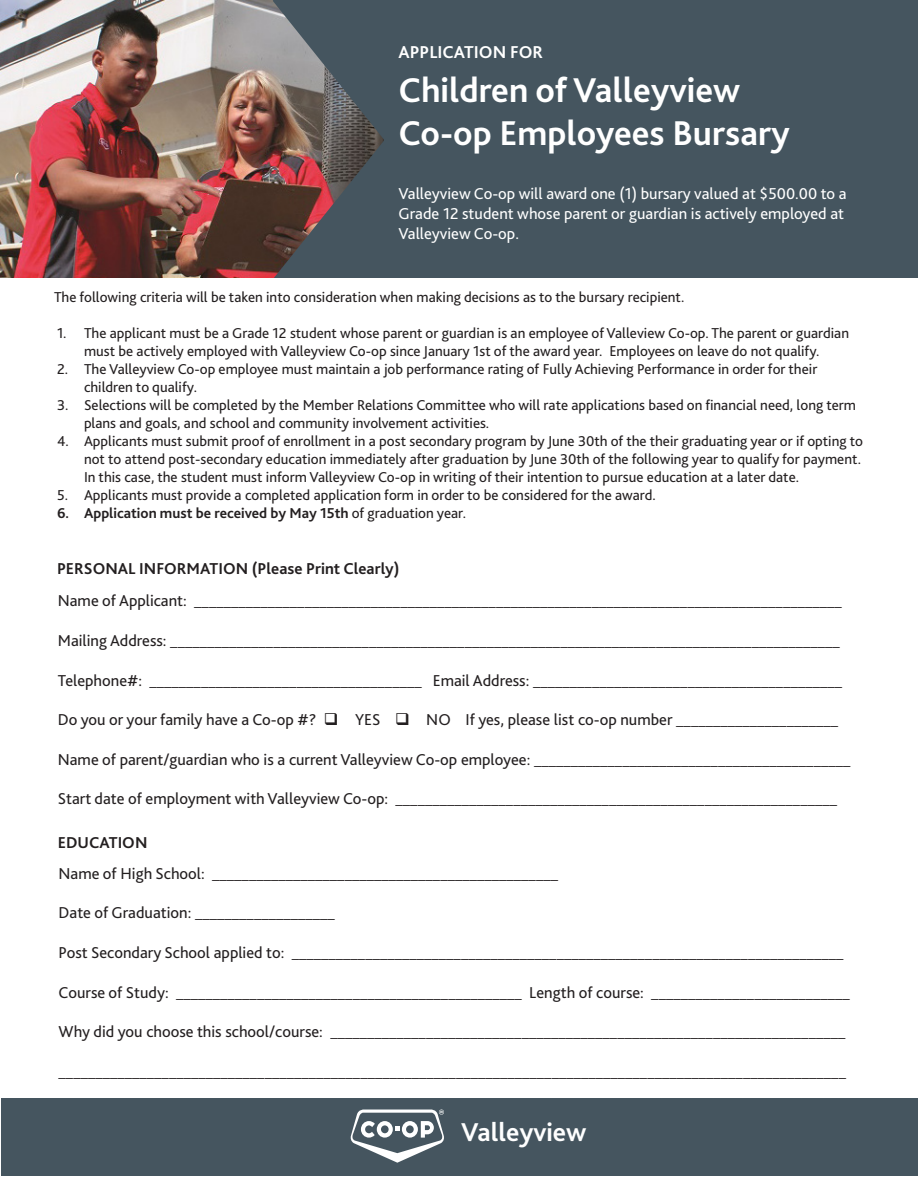
<style>
.page{position:relative;width:918px;height:1188px;background:#fff}
.page>*{position:absolute;margin:0;border:0;box-sizing:border-box;transform-origin:0 0}
.t1{font:700 36px/43.2px "Bliss 2";color:#fff}
.t2{font:700 27px "Bliss 2";color:#fff}
.t3{font:700 18px "Bliss 2";color:#fff}
.t4{font:16.5px "Bliss 2";color:#231f20}
.t5{font:16.5px/19.8px "Bliss 2";color:#fff}
.t6{font:700 16.5px "Bliss 2";color:#231f20}
.t7{font:15px/18px "Bliss 2";color:#231f20}
.t8{font:700 15px "Bliss 2";color:#231f20}
.s1{font-weight:400}
</style>
<div class="page">
<div style="left:0;top:0;width:918px;height:279px;background:#45555f"></div>
<div style="left:2px;top:1098px;width:916px;height:77px;background:#45555f"></div>
<svg style="left:351px;top:1110px;width:93px;height:53px"></svg>
<img style="left:0;top:0;width:273px;height:277px">
<svg style="left:273px;top:1px;width:111px;height:277px"></svg>
<div style="left:0;top:278px;width:918px;height:151px;background:#fff"></div>
<p class="t3" style="left:395px;top:36px;width:146px">APPLICATION FOR</p>
<p class="t1" style="left:398px;top:69px;width:393px">Children of Valleyview<br>Co-op Employees Bursary</p>
<p class="t5" style="left:398px;top:184px;width:450px">Valleyview Co-op will award one (1) bursary valued at $500.00 to a<br>Grade 12 student whose parent or guardian is actively employed at<br>Valleyview Co-op.</p>
<p class="t3" style="left:398px;top:41px;width:146px">APPLICATION FOR</p>
<p class="t7" style="left:54px;top:288px;width:632px">The following criteria will be taken into consideration when making decisions as to the bursary recipient.</p>
<p class="t7" style="left:57px;top:324px;width:794px;text-align:center">1. The applicant must be a Grade 12 student whose parent or guardian is an employee of Valleview Co-op. The parent or guardian must be actively employed with Valleyview Co-op since January 1st of the award year. Employees on leave do not qualify.</p>
<p class="t7" style="left:84px;top:360px;width:735px;text-indent:-27px">2. The Valleyview Co-op employee must maintain a job performance rating of Fully Achieving Performance in order for their children to qualify.</p>
<p class="t7" style="left:84px;top:396px;width:774px;text-indent:-27px">3. Selections will be completed by the Member Relations Committee who will rate applications based on financial need, long term plans and goals, and school and community involvement activities.</p>
<p class="t7" style="left:84px;top:432px;width:780px;text-indent:-27px">4. Applicants must submit proof of enrollment in a post secondary program by June 30th of the their graduating year or if opting to not to attend post-secondary education immediately after graduation by June 30th of the following year to qualify for payment.<br>In this case, the student must inform Valleyview Co-op in writing of their intention to pursue education at a later date.</p>
<p class="t7" style="left:57px;top:486px;width:600px">5. Applicants must provide a completed application form in order to be considered for the award.</p>
<p class="t8" style="left:57px;top:503px;width:411px">6. Application must be received by May 15th <span class="s1">of graduation year.</span></p>
<p class="t6" style="left:57px;top:559px;width:344px">PERSONAL INFORMATION (Please Print Clearly)</p>
<p class="t4" style="left:58px;top:591px;width:786px">Name of Applicant: ________________________________________________________________________________________</p>
<p class="t4" style="left:58px;top:630px;width:784px">Mailing Address: ___________________________________________________________________________________________</p>
<p class="t4" style="left:58px;top:670px;width:786px">Telephone#: _____________________________________ Email Address: __________________________________________</p>
<p class="t4" style="left:58px;top:710px;width:782px">Do you or your family have a Co-op #? ❑ YES ❑ NO If yes, please list co-op number ______________________</p>
<p class="t4" style="left:58px;top:749px;width:794px">Name of parent/guardian who is a current Valleyview Co-op employee: ___________________________________________</p>
<p class="t4" style="left:58px;top:789px;width:781px">Start date of employment with Valleyview Co-op: ____________________________________________________________</p>
<p class="t6" style="left:58px;top:832px;width:91px">EDUCATION</p>
<p class="t4" style="left:59px;top:863px;width:501px">Name of High School: _______________________________________________</p>
<p class="t4" style="left:59px;top:903px;width:278px">Date of Graduation: ___________________</p>
<p class="t4" style="left:59px;top:942px;width:787px">Post Secondary School applied to: ___________________________________________________________________________</p>
<p class="t4" style="left:59px;top:982px;width:793px">Course of Study: _______________________________________________ Length of course: ___________________________</p>
<p class="t4" style="left:59px;top:1022px;width:788px">Why did you choose this school/course: ______________________________________________________________________</p>
<p class="t4" style="left:59px;top:1061px;width:789px">___________________________________________________________________________________________________________</p>
<p class="t2" style="left:461px;top:1115px;width:127px">Valleyview</p>
</div>
